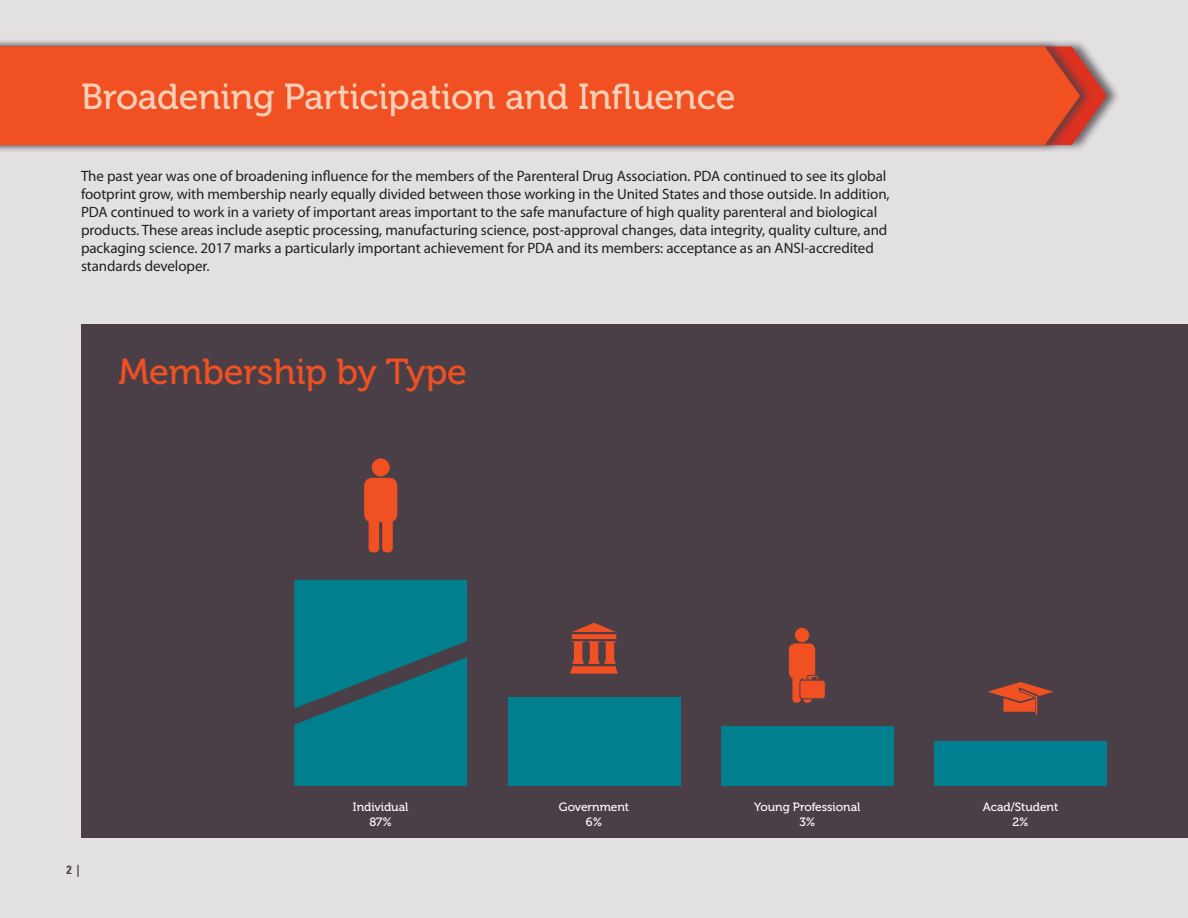
<style>
.page{position:relative;width:1188px;height:918px;background:#e2e0e1}
.page>*{position:absolute;margin:0;border:0;box-sizing:border-box;transform-origin:0 0}
.Headline{font:36px "Museo 500";letter-spacing:-.005em;color:#fcd0b7}
.Headline-2{font:36px "Museo 500";letter-spacing:-.005em;color:#f05022}
.Body_Text{font:15px/18px "Myriad Pro";letter-spacing:-.005em;color:#231f20}
.Subhead{font:12px "Museo 500";letter-spacing:-.005em;color:#fff}
.Page_Number_Left{font:700 condensed 12px "Zurich BT";color:#4a3f47}
</style>
<div class="page">
<div style="left:0;top:39px;width:1093px;height:114px;background:#4a3f47;opacity:.75"></div>
<div style="left:0;top:46px;width:1080px;height:99px;background:#f05022"></div>
<div style="left:81px;top:324px;width:1107px;height:513px;background:#4a3f47"></div>
<div style="left:934px;top:742px;width:173px;height:44px;background:#007f8e"></div>
<div style="left:721px;top:726px;width:173px;height:60px;background:#007f8e"></div>
<div style="left:508px;top:697px;width:172px;height:89px;background:#007f8e"></div>
<svg style="left:364px;top:458px;width:33px;height:94px"></svg>
<svg style="left:570px;top:623px;width:48px;height:51px"></svg>
<svg style="left:988px;top:682px;width:65px;height:33px"></svg>
<svg style="left:789px;top:628px;width:29px;height:75px"></svg>
<div style="left:800px;top:680px;width:25px;height:19px;background:#f05022;border-radius:3px"></div>
<div style="left:800px;top:680px;width:26px;height:19px;border:1px solid #4a3f47;border-radius:3px"></div>
<svg style="left:294px;top:580px;width:173px;height:206px;background:#057988"></svg>
<p class="Headline" style="left:81px;top:77px;width:656px">Broadening Participation and Influence</p>
<p class="Body_Text" style="left:81px;top:167px;width:810px">The past year was one of broadening influence for the members of the Parenteral Drug Association. PDA continued to see its global footprint grow, with membership nearly equally divided between those working in the United States and those outside. In addition, PDA continued to work in a variety of important areas important to the safe manufacture of high quality parenteral and biological products. These areas include aseptic processing, manufacturing science, post-approval changes, data integrity, quality culture, and packaging science. 2017 marks a particularly important achievement for PDA and its members: acceptance as an ANSI-accredited standards developer.</p>
<p class="Headline-2" style="left:119px;top:352px;width:350px">Membership by Type</p>
<p class="Page_Number_Left" style="left:66px;top:862px;width:16px">2 |</p>
<p class="Subhead" style="left:353px;top:800px;width:57px">Individual</p>
<p class="Subhead" style="left:370px;top:815px;width:24px">87%</p>
<p class="Subhead" style="left:559px;top:800px;width:72px">Government</p>
<p class="Subhead" style="left:586px;top:815px;width:18px">6%</p>
<p class="Subhead" style="left:754px;top:800px;width:108px">Young Professional</p>
<p class="Subhead" style="left:799px;top:815px;width:17px">3%</p>
<p class="Subhead" style="left:983px;top:800px;width:77px">Acad/Student</p>
<p class="Subhead" style="left:1012px;top:815px;width:18px">2%</p>
</div>
